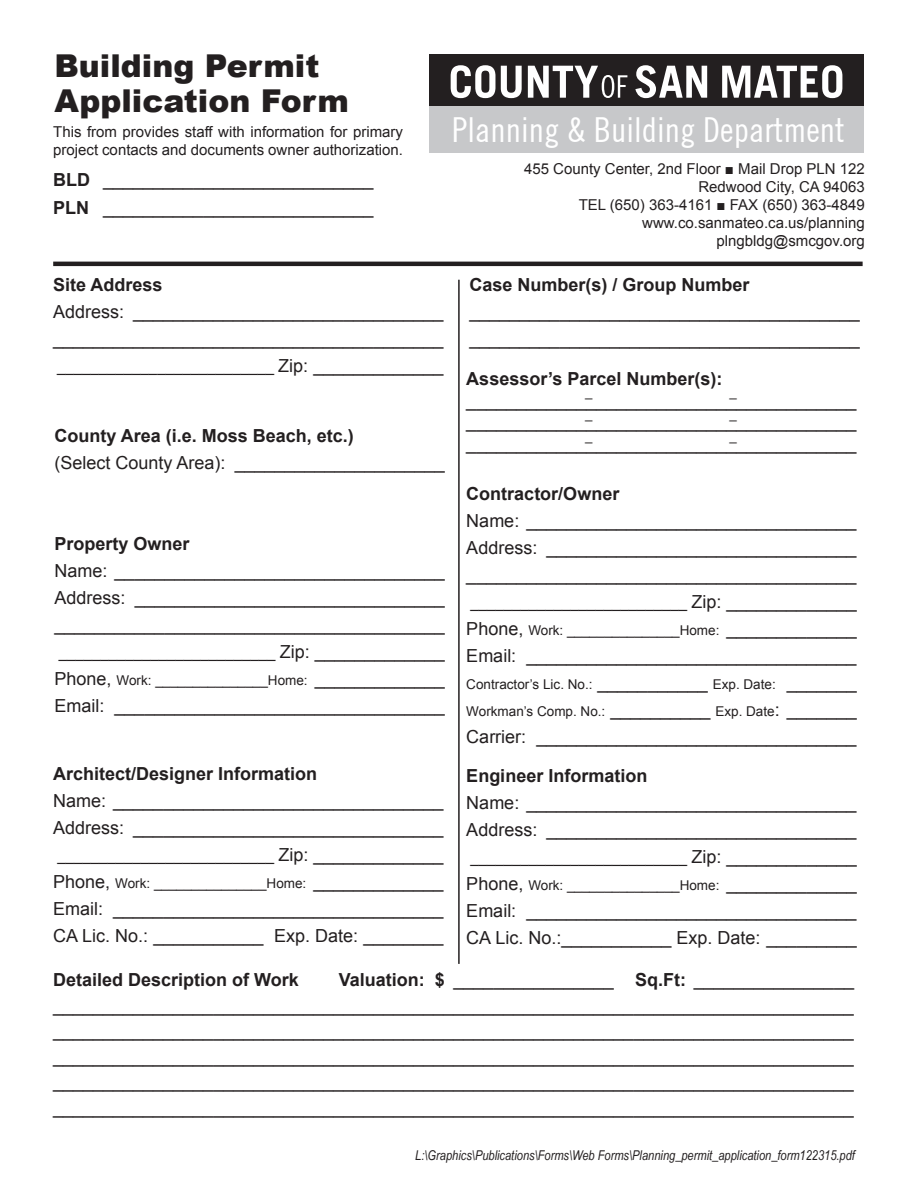
<style>
.page{position:relative;width:918px;height:1188px;background:#fff}
.page>*{position:absolute;margin:0;border:0;box-sizing:border-box;transform-origin:0 0}
.t1{font:condensed 34.5px "Trade Gothic No.18";color:#fff}
.t2{font:900 31.5px/34.5px "Arial";color:#231f20}
.t3{font:18px/27px "Arial";color:#231f20}
.t4{font:700 18px "Arial";color:#231f20}
.t5{font:18px "Minion Pro";color:#231f20}
.t6{font:15px/18px "Arial";color:#231f20;text-align:right}
.t7{font:13.5px/27px "Arial";color:#231f20}
.t8{font:italic 13.5px "Arial Narrow";color:#231f20}
.s1{font-weight:700}
.s2{font-size:18px}
</style>
<div class="page">
<div style="left:430px;top:55px;width:434px;height:51px;background:#231f20"></div>
<div style="left:430px;top:106px;width:434px;height:47px;background:#c7c8ca"></div>
<svg style="left:451px;top:65px;width:44px;height:33px"></svg>
<svg style="left:501px;top:66px;width:21px;height:32px"></svg>
<svg style="left:528px;top:66px;width:99px;height:32px"></svg>
<svg style="left:635px;top:65px;width:72px;height:33px"></svg>
<svg style="left:722px;top:65px;width:120px;height:33px"></svg>
<hr style="left:458px;top:280px;width:2px;height:684px;background:#231f20">
<hr style="left:53px;top:262px;width:810px;height:4px;background:#231f20">
<p class="t2" style="left:54px;top:48px;width:296px">Building Permit<br>Application Form</p>
<p class="t6" style="left:53px;top:123px;width:351px;text-align:left">This from provides staff with information for primary project contacts and documents owner authorization.</p>
<p class="t3" style="left:53px;top:166px;width:322px"><span class="s1">BLD</span> ___________________________</p>
<p class="t3" style="left:53px;top:195px;width:322px"><span class="s1">PLN</span> ___________________________</p>
<p class="t1" style="left:452px;top:109px;width:394px">Planning &amp; Building Department</p>
<p class="t6" style="left:524px;top:160px;width:342px">455 County Center, 2nd Floor ■ Mail Drop PLN 122</p>
<p class="t6" style="left:698px;top:178px;width:168px">Redwood City, CA 94063</p>
<p class="t6" style="left:579px;top:196px;width:288px">TEL (650) 363-4161 ■ FAX (650) 363-4849 www.co.sanmateo.ca.us/planning</p>
<p class="t6" style="left:717px;top:232px;width:150px">plngbldg@smcgov.org</p>
<p class="t4" style="left:53px;top:273px;width:111px">Site Address</p>
<p class="t3" style="left:53px;top:299px;width:392px">Address: _______________________________ _______________________________________</p>
<p class="t6" style="left:57px;top:358px;width:388px">__________________________ <span class="s2">Zip: _____________</span></p>
<p class="t4" style="left:55px;top:424px;width:301px">County Area (i.e. Moss Beach, etc.)</p>
<p class="t3" style="left:55px;top:449px;width:392px">(Select County Area): _____________________</p>
<p class="t4" style="left:55px;top:532px;width:137px">Property Owner</p>
<p class="t3" style="left:55px;top:557px;width:392px;text-align:justify">Name: _________________________________ Address: _______________________________ _______________________________________</p>
<p class="t6" style="left:59px;top:644px;width:388px">__________________________ <span class="s2">Zip: _____________</span></p>
<p class="t7" style="left:55px;top:667px;width:392px"><span class="s2">Phone,</span> Work: _______________Home: <span class="s2">_____________</span></p>
<p class="t3" style="left:55px;top:692px;width:392px">Email: _________________________________</p>
<p class="t3" style="left:53px;top:761px;width:392px"><span class="s1">Architect/Designer Information<br></span>Name: _________________________________<br>Address: _______________________________</p>
<p class="t6" style="left:57px;top:847px;width:388px">__________________________ <span class="s2">Zip: _____________</span></p>
<p class="t7" style="left:53px;top:870px;width:392px"><span class="s2">Phone,</span> Work: _______________Home: <span class="s2">_____________</span></p>
<p class="t3" style="left:53px;top:896px;width:392px">Email: _________________________________<br>CA Lic. No.: ___________ Exp. Date: ________</p>
<p class="t4" style="left:470px;top:273px;width:282px">Case Number(s) / Group Number</p>
<p class="t3" style="left:470px;top:299px;width:392px">_______________________________________ _______________________________________</p>
<p class="t4" style="left:466px;top:367px;width:258px">Assessor’s Parcel Number(s):</p>
<p class="t3" style="left:466px;top:387px;width:392px">_______________________________________</p>
<p class="t3" style="left:466px;top:409px;width:392px">_______________________________________</p>
<p class="t3" style="left:466px;top:430px;width:392px">_______________________________________</p>
<p class="t5" style="left:584px;top:385px;width:11px">–</p>
<p class="t5" style="left:728px;top:385px;width:11px">–</p>
<p class="t5" style="left:584px;top:408px;width:11px">–</p>
<p class="t5" style="left:728px;top:408px;width:11px">–</p>
<p class="t5" style="left:584px;top:429px;width:11px">–</p>
<p class="t5" style="left:728px;top:429px;width:11px">–</p>
<p class="t4" style="left:466px;top:482px;width:155px">Contractor/Owner</p>
<p class="t3" style="left:466px;top:507px;width:392px;text-align:justify">Name: _________________________________ Address: _______________________________ _______________________________________</p>
<p class="t6" style="left:470px;top:594px;width:388px">__________________________ <span class="s2">Zip: _____________</span></p>
<p class="t7" style="left:466px;top:617px;width:392px"><span class="s2">Phone,</span> Work: _______________Home: <span class="s2">_____________</span></p>
<p class="t3" style="left:466px;top:642px;width:392px">Email: _________________________________</p>
<p class="t7" style="left:466px;top:671px;width:392px">Contractor’s Lic. No.: <span class="s2">___________</span> Exp. Date: <span class="s2">_______<br></span>Workman’s Comp. No.: <span class="s2">__________</span> Exp. Date<span class="s2">: _______</span></p>
<p class="t3" style="left:466px;top:723px;width:392px">Carrier: ________________________________</p>
<p class="t4" style="left:466px;top:764px;width:183px">Engineer Information</p>
<p class="t3" style="left:466px;top:789px;width:392px">Name: _________________________________<br>Address: _______________________________</p>
<p class="t6" style="left:470px;top:849px;width:388px">__________________________ <span class="s2">Zip: _____________</span></p>
<p class="t7" style="left:466px;top:872px;width:392px"><span class="s2">Phone,</span> Work: _______________Home: <span class="s2">_____________</span></p>
<p class="t3" style="left:466px;top:897px;width:392px">Email: _________________________________<br>CA Lic. No.:___________ Exp. Date: _________</p>
<p class="t4" style="left:53px;top:968px;width:247px">Detailed Description of Work</p>
<p class="t3" style="left:339px;top:966px;width:517px"><span class="s1">Valuation: $</span> ________________ <span class="s1">Sq.Ft:</span> ________________</p>
<p class="t3" style="left:53px;top:993px;width:802px;line-height:25.5px;text-align:justify">________________________________________________________________________________ ________________________________________________________________________________ ________________________________________________________________________________ ________________________________________________________________________________ ________________________________________________________________________________</p>
<p class="t8" style="left:415px;top:1146px;width:441px">L:\Graphics\Publications\Forms\Web Forms\Planning_permit_application_form122315.pdf</p>
</div>
